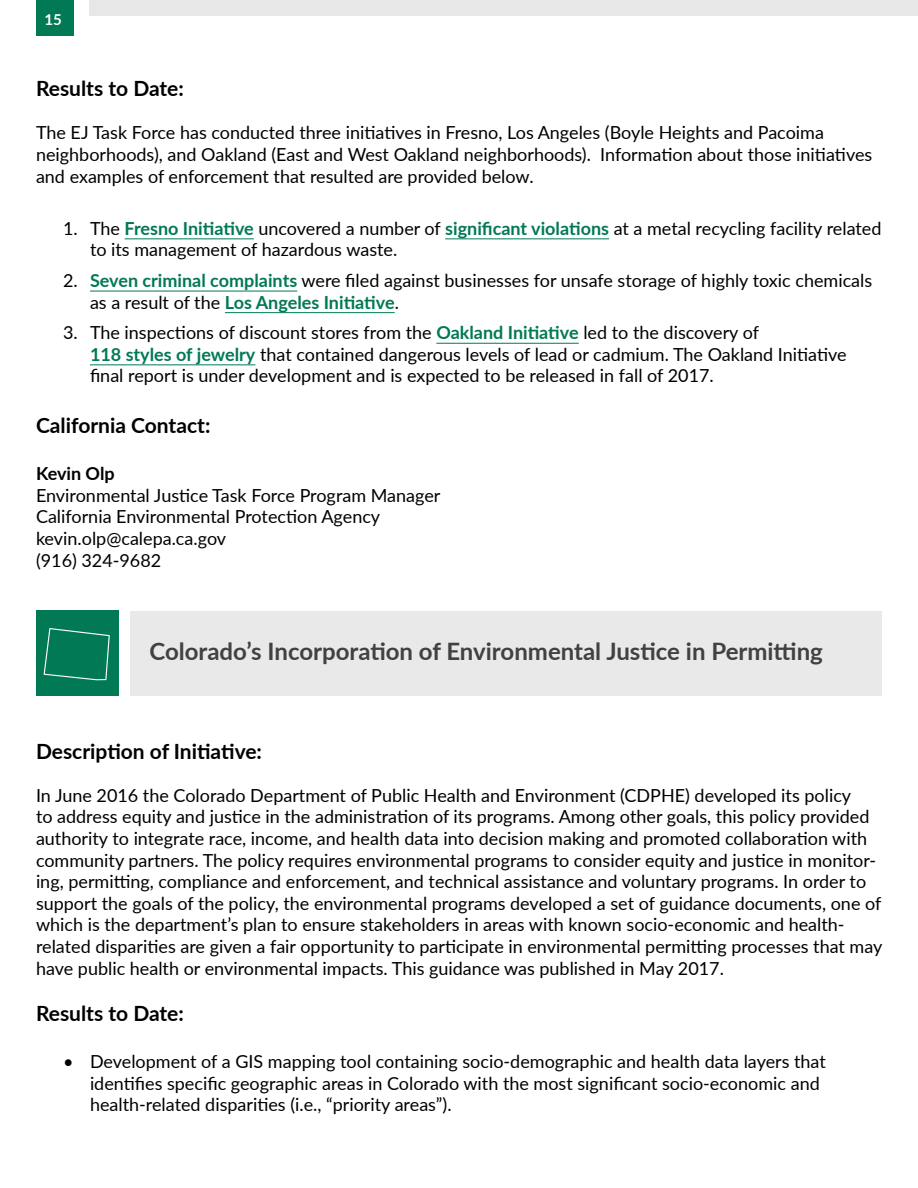
<style>
.page{position:relative;width:918px;height:1188px;background:#fff}
.page>*{position:absolute;margin:0;border:0;box-sizing:border-box;transform-origin:0 0}
.t1{font:700 24px "Lato";color:#414042}
.t2{font:700 21px "Lato";color:#000}
.t3{font:18px/21.6px "Lato";color:#000}
.t4{font:700 18px "Lato";letter-spacing:-.005em;color:#000}
.t5{font:700 15px "Lato";color:#fff}
.s1{font-weight:700;color:#007955}
</style>
<div class="page">
<div style="left:36px;top:0;width:37px;height:36px;background:#017955"></div>
<div style="left:89px;top:0;width:829px;height:15px;background:#e7e7e7"></div>
<hr style="left:125px;top:238px;width:129px;height:1px;background:#007955">
<hr style="left:445px;top:238px;width:164px;height:1px;background:#007955">
<hr style="left:90px;top:291px;width:207px;height:1px;background:#007955">
<hr style="left:225px;top:312px;width:170px;height:1px;background:#007955">
<hr style="left:436px;top:343px;width:143px;height:1px;background:#007955">
<hr style="left:90px;top:364px;width:165px;height:1px;background:#007955">
<div style="left:130px;top:611px;width:752px;height:85px;background:#e7e7e7"></div>
<div style="left:36px;top:611px;width:83px;height:85px;background:#017955"></div>
<svg style="left:44px;top:628px;width:66px;height:52px"></svg>
<p class="t5" style="left:44px;top:9px;width:19px">15</p>
<p class="t2" style="left:36px;top:73px;width:149px">Results to Date:</p>
<p class="t3" style="left:36px;top:121px;width:838px">The EJ Task Force has conducted three initiatives in Fresno, Los Angeles (Boyle Heights and Pacoima neighborhoods), and Oakland (East and West Oakland neighborhoods). Information about those initiatives and examples of enforcement that resulted are provided below.</p>
<p class="t3" style="left:90px;top:217px;width:793px;text-indent:-27px">1. The <span class="s1">Fresno Initiative</span> uncovered a number of <span class="s1">significant violations</span> at a metal recycling facility related to its management of hazardous waste.</p>
<p class="t3" style="left:90px;top:269px;width:784px;text-indent:-27px">2. <span class="s1">Seven criminal complaints</span> were filed against businesses for unsafe storage of highly toxic chemicals as a result of the <span class="s1">Los Angeles Initiative</span>.</p>
<p class="t3" style="left:90px;top:321px;width:758px;text-indent:-27px">3. The inspections of discount stores from the <span class="s1">Oakland Initiative</span> led to the discovery of<br><span class="s1">118 styles of jewelry</span> that contained dangerous levels of lead or cadmium. The Oakland Initiative final report is under development and is expected to be released in fall of 2017.</p>
<p class="t2" style="left:36px;top:410px;width:176px">California Contact:</p>
<p class="t4" style="left:36px;top:460px;width:80px">Kevin Olp</p>
<p class="t3" style="left:36px;top:484px;width:406px">Environmental Justice Task Force Program Manager California Environmental Protection Agency kevin.olp@calepa.ca.gov<br>(916) 324-9682</p>
<h1 class="t1" style="left:149px;top:634px;width:675px">Colorado’s Incorporation of Environmental Justice in Permitting</h1>
<p class="t2" style="left:36px;top:735px;width:228px">Description of Initiative:</p>
<p class="t3" style="left:36px;top:784px;width:848px">In June 2016 the Colorado Department of Public Health and Environment (CDPHE) developed its policy<br>to address equity and justice in the administration of its programs. Among other goals, this policy provided authority to integrate race, income, and health data into decision making and promoted collaboration with community partners. The policy requires environmental programs to consider equity and justice in monitor&shy;ing, permitting, compliance and enforcement, and technical assistance and voluntary programs. In order to support the goals of the policy, the environmental programs developed a set of guidance documents, one of which is the department’s plan to ensure stakeholders in areas with known socio-economic and health&shy;related disparities are given a fair opportunity to participate in environmental permitting processes that may have public health or environmental impacts. This guidance was published in May 2017.</p>
<p class="t2" style="left:36px;top:998px;width:149px">Results to Date:</p>
<p class="t3" style="left:90px;top:1050px;width:737px;text-indent:-27px">• Development of a GIS mapping tool containing socio-demographic and health data layers that identifies specific geographic areas in Colorado with the most significant socio-economic and health-related disparities (i.e., “priority areas”).</p>
</div>
